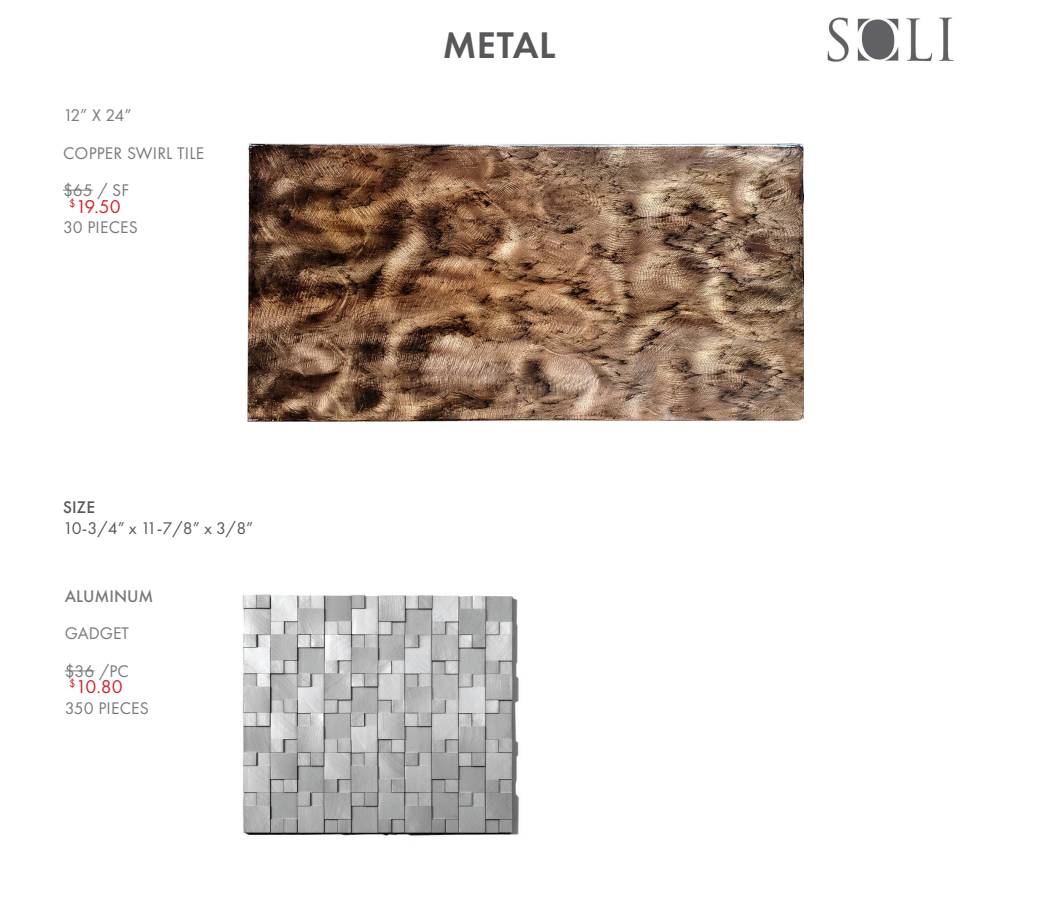
<style>
.page{position:relative;width:1040px;height:914px;background:#fff}
.page>*{position:absolute;margin:0;border:0;box-sizing:border-box;transform-origin:0 0}
.t1{font:600 38.5px "Futura PT";letter-spacing:.01em;color:#57585a}
.t2{font:19.25px "Futura PT";letter-spacing:-.03em;color:#d1232a}
.t3{font:17.5px/37.4px "Futura PT";letter-spacing:.01em;color:#787a7d}
.t4{font:17.5px "Futura PT";color:#57585a}
.t5{font:500 17.5px "Futura PT";color:#787a7d}
.t6{font:500 17.5px "Futura PT";color:#57585a}
</style>
<div class="page">
<img style="left:827px;top:17px;width:126px;height:45px">
<img style="left:241px;top:593px;width:278px;height:243px">
<img style="left:248px;top:144px;width:555px;height:278px">
<svg style="left:65px;top:670px;width:29px;height:1px"></svg>
<hr style="left:63px;top:190px;width:30px;height:1px;background:#787a7d">
<p class="t3" style="left:63px;top:96px;width:143px">12” X 24”<br>COPPER SWIRL TILE $65 / SF<br>30 PIECES</p>
<p class="t2" style="left:69px;top:195px;width:53px"><sup>$</sup>19.50</p>
<p class="t6" style="left:63px;top:496px;width:34px">SIZE</p>
<p class="t4" style="left:63px;top:517px;width:192px">10-3/4” x 11-7/8” x 3/8”</p>
<p class="t5" style="left:65px;top:585px;width:90px">ALUMINUM</p>
<p class="t3" style="left:65px;top:614px;width:86px">GADGET $36 /PC<br>350 PIECES</p>
<p class="t2" style="left:69px;top:675px;width:55px"><sup>$</sup>10.80</p>
<h1 class="t1" style="left:443px;top:21px;width:114px">METAL</h1>
</div>
